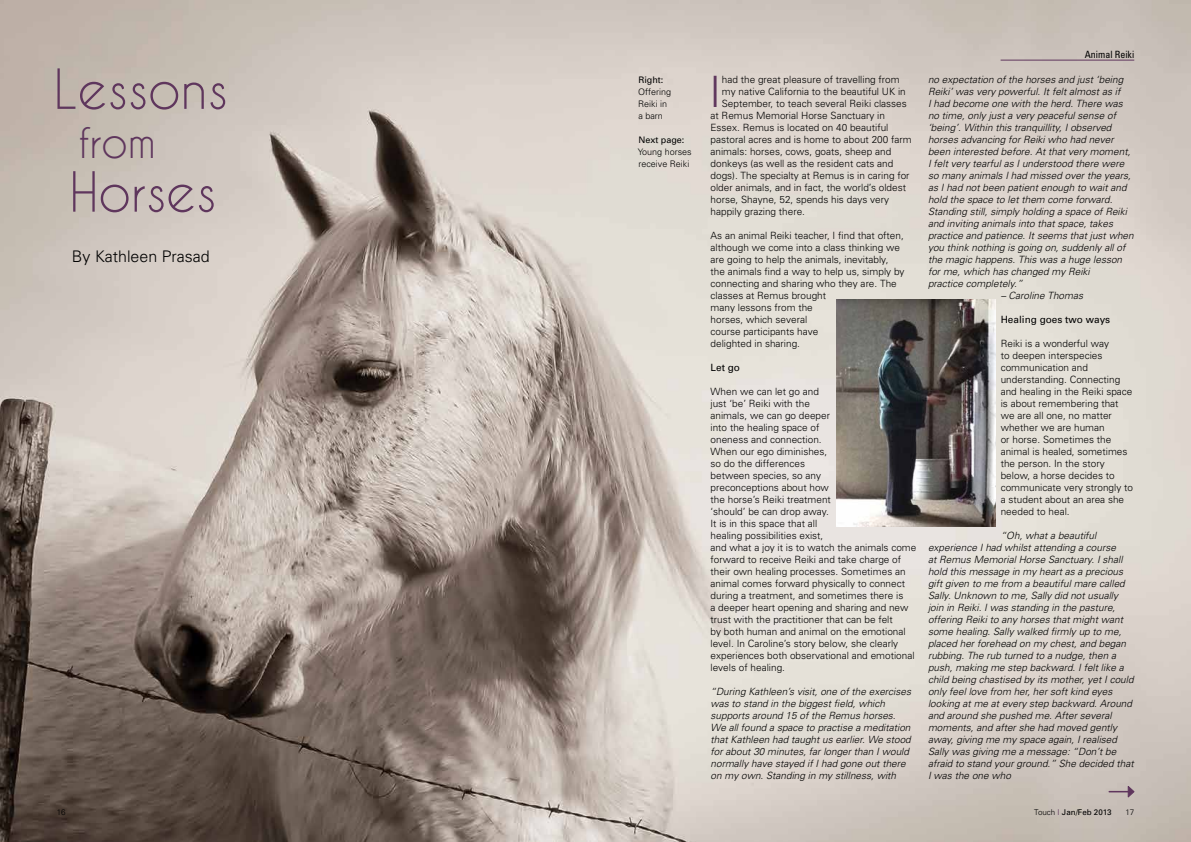
<style>
.page{position:relative;width:1191px;height:842px;background:#fff}
.page>*{position:absolute;margin:0;border:0;box-sizing:border-box;transform-origin:0 0}
.t1{font:51.8px "Caviar Dreams";color:#5f365d}
.t2{font:300 condensed 43.2px "Univers";color:#5f365d}
.t3{font:42px "Caviar Dreams";color:#5f365d}
.t4{font:300 16px "Univers";color:#000}
.t5{font:300 10px/12px "Univers";color:#000}
.t6{font:italic 300 10px/12px "Univers";color:#000}
.t7{font:10px "Univers";color:#000}
.t8{font:condensed 10px "Univers";color:#000}
.t9{font:300 9px/12px "Univers";color:#000}
.t10{font:9px "Univers";color:#000}
.t11{font:8px "Univers";color:#000}
.t12{font:300 8px "Univers";color:#000}
.s1{font-weight:300}
.s2{color:#5f365d}
</style>
<div class="page">
<img style="left:0;top:0;width:1191px;height:842px">
<hr style="left:1000px;top:60px;width:134px;height:1px;background:#5f365d">
<img style="left:836px;top:299px;width:159px;height:228px">
<svg style="left:1109px;top:786px;width:25px;height:12px"></svg>
<h1 class="t1" style="left:54px;top:61px;width:176px">Lessons</h1>
<p class="t10" style="left:638px;top:74px;width:27px">Right:</p>
<p class="t9" style="left:638px;top:85px;width:35px">Offering<br>Reiki in a barn</p>
<p class="t10" style="left:638px;top:134px;width:48px">Next page:</p>
<p class="t9" style="left:637px;top:145px;width:56px">Young horses receive Reiki</p>
<h3 class="t3" style="left:79px;top:119px;width:79px">from</h3>
<h1 class="t1" style="left:69px;top:164px;width:148px">Horses</h1>
<h3 class="t4" style="left:72px;top:247px;width:139px">By Kathleen Prasad</h3>
<p class="t12" style="left:57px;top:807px;width:10px">16</p>
<h2 class="t2" style="left:710px;top:66px;width:11px">I</h2>
<p class="t5" style="left:722px;top:73px;width:179px">had the great pleasure of travelling from</p>
<p class="t5" style="left:722px;top:85px;width:185px">my native California to the beautiful UK in</p>
<p class="t5" style="left:722px;top:97px;width:186px">September, to teach several Reiki classes</p>
<p class="t5" style="left:710px;top:109px;width:176px">at Remus Memorial Horse Sanctuary in</p>
<p class="t5" style="left:710px;top:121px;width:179px">Essex. Remus is located on 40 beautiful</p>
<p class="t5" style="left:710px;top:133px;width:203px">pastoral acres and is home to about 200 farm</p>
<p class="t5" style="left:710px;top:145px;width:182px">animals: horses, cows, goats, sheep and</p>
<p class="t5" style="left:710px;top:157px;width:184px">donkeys (as well as the resident cats and</p>
<p class="t5" style="left:710px;top:169px;width:200px">dogs). The specialty at Remus is in caring for</p>
<p class="t5" style="left:710px;top:181px;width:197px">older animals, and in fact, the world’s oldest</p>
<p class="t5" style="left:710px;top:193px;width:180px">horse, Shayne, 52, spends his days very</p>
<p class="t5" style="left:710px;top:205px;width:96px">happily grazing there.</p>
<p class="t5" style="left:710px;top:229px;width:195px">As an animal Reiki teacher, I find that often, although we come into a class thinking we are going to help the animals, inevitably, the animals find a way to help us, simply by connecting and sharing who they are. The classes at Remus brought<br>many lessons from the<br>horses, which several<br>course participants have<br>delighted in sharing.</p>
<p class="t7" style="left:710px;top:361px;width:31px">Let go</p>
<p class="t5" style="left:710px;top:385px;width:207px">When we can let go and<br>just ‘be’ Reiki with the<br>animals, we can go deeper<br>into the healing space of<br>oneness and connection.<br>When our ego diminishes,<br>so do the differences<br>between species, so any<br>preconceptions about how<br>the horse’s Reiki treatment<br>‘should’ be can drop away.<br>It is in this space that all<br>healing possibilities exist,<br>and what a joy it is to watch the animals come forward to receive Reiki and take charge of their own healing processes. Sometimes an animal comes forward physically to connect during a treatment, and sometimes there is<br>a deeper heart opening and sharing and new trust with the practitioner that can be felt<br>by both human and animal on the emotional level. In Caroline’s story below, she clearly experiences both observational and emotional levels of healing.</p>
<p class="t6" style="left:710px;top:685px;width:202px">“During Kathleen’s visit, one of the exercises was to stand in the biggest field, which supports around 15 of the Remus horses.<br>We all found a space to practise a meditation that Kathleen had taught us earlier. We stood for about 30 minutes, far longer than I would normally have stayed if I had gone out there on my own. Standing in my stillness, with</p>
<p class="t8" style="left:1084px;top:48px;width:51px">Animal Reiki</p>
<p class="t6" style="left:928px;top:73px;width:207px">no expectation of the horses and just ‘being Reiki’ was very powerful. It felt almost as if<br>I had become one with the herd. There was no time, only just a very peaceful sense of ‘being’. Within this tranquillity, I observed horses advancing for Reiki who had never been interested before. At that very moment, I felt very tearful as I understood there were so many animals I had missed over the years, as I had not been patient enough to wait and hold the space to let them come forward.<br>Standing still, simply holding a space of Reiki and inviting animals into that space, takes practice and patience. It seems that just when you think nothing is going on, suddenly all of the magic happens. This was a huge lesson for me, which has changed my Reiki<br>practice completely.”</p>
<p class="t6" style="left:1000px;top:289px;width:84px">– Caroline Thomas</p>
<p class="t7" style="left:1000px;top:313px;width:111px">Healing goes two ways</p>
<p class="t5" style="left:1000px;top:337px;width:134px">Reiki is a wonderful way<br>to deepen interspecies communication and understanding. Connecting and healing in the Reiki space is about remembering that we are all one, no matter whether we are human<br>or horse. Sometimes the animal is healed, sometimes the person. In the story below, a horse decides to communicate very strongly to a student about an area she needed to heal.</p>
<p class="t6" style="left:928px;top:529px;width:207px;text-indent:73px">“Oh, what a beautiful experience I had whilst attending a course<br>at Remus Memorial Horse Sanctuary. I shall hold this message in my heart as a precious gift given to me from a beautiful mare called Sally. Unknown to me, Sally did not usually join in Reiki. I was standing in the pasture, offering Reiki to any horses that might want some healing. Sally walked firmly up to me, placed her forehead on my chest, and began rubbing. The rub turned to a nudge, then a push, making me step backward. I felt like a child being chastised by its mother, yet I could only feel love from her, her soft kind eyes looking at me at every step backward. Around and around she pushed me. After several moments, and after she had moved gently away, giving me my space again, I realised Sally was giving me a message: “Don’t be afraid to stand your ground.” She decided that I was the one who</p>
<p class="t11" style="left:1034px;top:807px;width:79px"><span class="s1">Touch</span> <span class="s2">|</span> Jan/Feb 2013</p>
<p class="t12" style="left:1125px;top:807px;width:10px">17</p>
</div>
